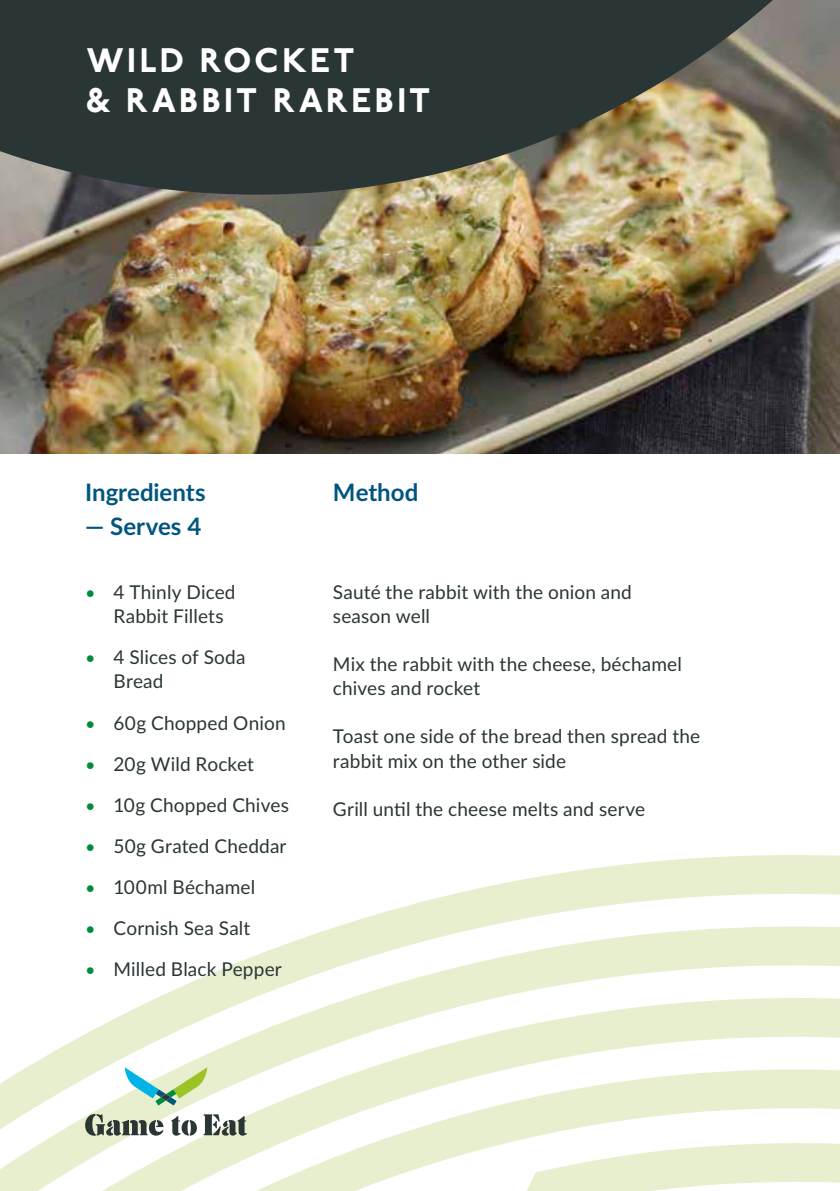
<style>
.page{position:relative;width:840px;height:1191px;background:#fff}
.page>*{position:absolute;margin:0;border:0;box-sizing:border-box;transform-origin:0 0}
.t1{font:800 34px/40px "P22 Underground CY Pro";letter-spacing:.1em;color:#fff}
.t2{font:700 24px "Lato";color:#00557f}
.t3{font:19px/24px "Lato";letter-spacing:.01em;color:#2a3635}
.s1{font-size:18px;color:#008b3d}
</style>
<div class="page">
<svg style="left:0;top:855px;width:839px;height:336px"></svg>
<img style="left:0;top:195px;width:839px;height:259px">
<svg style="left:0;top:0;width:839px;height:195px;background:#4a4f46"></svg>
<svg style="left:85px;top:1114px;width:78px;height:21px;background:#8e9888"></svg>
<svg style="left:171px;top:1116px;width:26px;height:19px"></svg>
<svg style="left:203px;top:1114px;width:44px;height:21px"></svg>
<svg style="left:125px;top:1067px;width:82px;height:38px"></svg>
<h1 class="t1" style="left:86px;top:40px;width:345px">WILD ROCKET<br>&amp; RABBIT RAREBIT</h1>
<p class="t2" style="left:85px;top:475px;width:122px">Ingredients</p>
<p class="t2" style="left:85px;top:508px;width:118px">— Serves 4</p>
<p class="t3" style="left:113px;top:580px;width:123px;text-indent:-28px"><span class="s1">•</span> 4 Thinly Diced<br>Rabbit Fillets</p>
<p class="t3" style="left:113px;top:645px;width:133px;text-indent:-28px"><span class="s1">•</span> 4 Slices of Soda<br>Bread</p>
<p class="t3" style="left:85px;top:710px;width:202px"><span class="s1">•</span> 60g Chopped Onion</p>
<p class="t3" style="left:85px;top:751px;width:170px"><span class="s1">•</span> 20g Wild Rocket</p>
<p class="t3" style="left:85px;top:792px;width:205px"><span class="s1">•</span> 10g Chopped Chives</p>
<p class="t3" style="left:85px;top:833px;width:203px"><span class="s1">•</span> 50g Grated Cheddar</p>
<p class="t3" style="left:85px;top:874px;width:172px"><span class="s1">•</span> 100ml Béchamel</p>
<p class="t3" style="left:85px;top:915px;width:167px"><span class="s1">•</span> Cornish Sea Salt</p>
<p class="t3" style="left:85px;top:956px;width:198px"><span class="s1">•</span> Milled Black Pepper</p>
<p class="t2" style="left:333px;top:475px;width:87px">Method</p>
<p class="t3" style="left:333px;top:580px;width:300px">Sauté the rabbit with the onion and season well</p>
<p class="t3" style="left:333px;top:652px;width:350px">Mix the rabbit with the cheese, béchamel chives and rocket</p>
<p class="t3" style="left:333px;top:724px;width:368px">Toast one side of the bread then spread the rabbit mix on the other side</p>
<p class="t3" style="left:333px;top:796px;width:313px">Grill until the cheese melts and serve</p>
</div>
